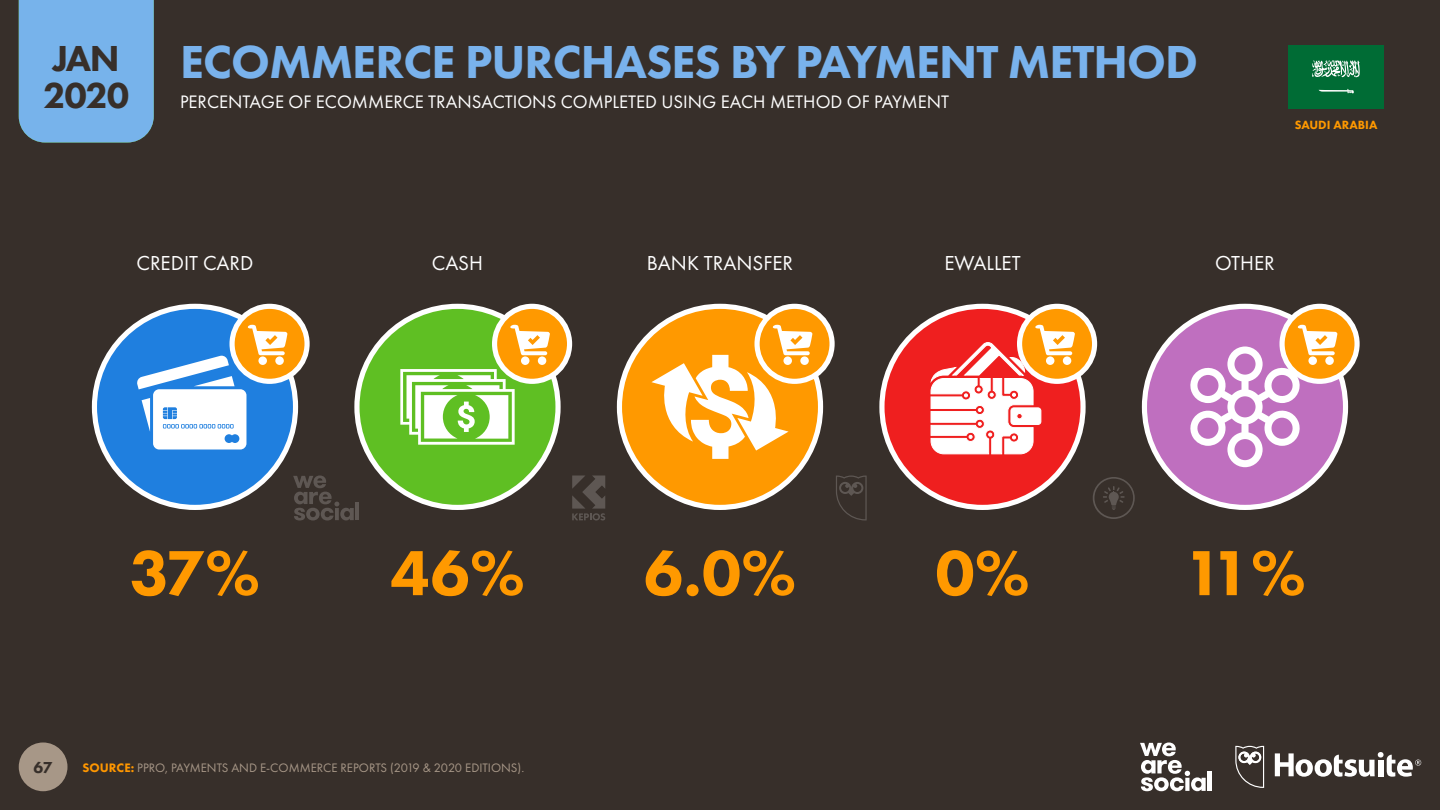
<style>
.page{position:relative;width:1440px;height:810px;background:#372f2a}
.page>*{position:absolute;margin:0;border:0;box-sizing:border-box;transform-origin:0 0}
.t1{font:800 66px "Futura PT";color:#f90}
.t2{font:800 48px "Futura PT";letter-spacing:-.02em;color:#79b2ec}
.t3{font:800 37.5px/37.5px "Futura PT";letter-spacing:-.035em;color:#372f2a}
.t4{font:21px "Futura PT";color:#fff}
.t5{font:18.75px "Futura PT";color:#fff}
.t6{font:800 16.5px "Futura PT";color:#372f2a}
.t7{font:12.75px "Futura PT";color:#a79787}
.t8{font:800 12.38px "Futura PT";color:#f90}
.s1{font-weight:800;color:#ff9700}
</style>
<div class="page">
<div style="left:19px;top:742px;width:49px;height:49px;background:#a79787;border-radius:50%"></div>
<svg style="left:1275px;top:752px;width:146px;height:25px"></svg>
<svg style="left:1235px;top:746px;width:29px;height:42px"></svg>
<svg style="left:1140px;top:743px;width:66px;height:48px"></svg>
<hr style="left:1208px;top:772px;width:4px;height:19px;background:#fff">
<div style="left:19px;top:0;width:135px;height:142px;background:#77b3eb"></div>
<div style="left:1144px;top:306px;width:202px;height:201px;background:#bf6fbf;border-radius:50%"></div>
<div style="left:1142px;top:304px;width:206px;height:206px;border:5px solid #fff;border-radius:50%"></div>
<div style="left:882px;top:306px;width:201px;height:201px;background:#ef1f1f;border-radius:50%"></div>
<div style="left:879px;top:304px;width:207px;height:206px;border:5px solid #fff;border-radius:50%"></div>
<div style="left:619px;top:306px;width:202px;height:201px;background:#f90;border-radius:50%"></div>
<div style="left:617px;top:304px;width:206px;height:206px;border:5px solid #fff;border-radius:50%"></div>
<div style="left:357px;top:306px;width:201px;height:201px;background:#5fbf23;border-radius:50%"></div>
<svg style="left:400px;top:369px;width:115px;height:76px"></svg>
<div style="left:354px;top:304px;width:207px;height:206px;border:5px solid #fff;border-radius:50%"></div>
<div style="left:94px;top:306px;width:202px;height:201px;background:#1f7fdf;border-radius:50%"></div>
<div style="left:92px;top:304px;width:206px;height:206px;border:5px solid #fff;border-radius:50%"></div>
<svg style="left:1282px;top:306px;width:75px;height:75px;background:#ffa725"></svg>
<svg style="left:1188px;top:325px;width:149px;height:142px"></svg>
<div style="left:1280px;top:304px;width:80px;height:80px;border:5px solid #fff;border-radius:50%"></div>
<svg style="left:1020px;top:306px;width:75px;height:75px;background:#ffa826"></svg>
<svg style="left:931px;top:325px;width:144px;height:129px"></svg>
<div style="left:1017px;top:304px;width:80px;height:80px;border:5px solid #fff;border-radius:50%"></div>
<svg style="left:757px;top:306px;width:75px;height:75px;background:#ffa725"></svg>
<svg style="left:651px;top:325px;width:161px;height:134px"></svg>
<div style="left:754px;top:304px;width:81px;height:80px;border:5px solid #fff;border-radius:50%"></div>
<svg style="left:495px;top:306px;width:75px;height:75px;background:#ffa51f"></svg>
<div style="left:521px;top:356px;width:8px;height:9px;background:#fff;border-radius:50%"></div>
<div style="left:538px;top:356px;width:8px;height:9px;background:#fff;border-radius:50%"></div>
<svg style="left:508px;top:325px;width:42px;height:30px"></svg>
<div style="left:492px;top:304px;width:80px;height:80px;border:5px solid #fff;border-radius:50%"></div>
<svg style="left:232px;top:306px;width:75px;height:75px;background:#ffa725"></svg>
<svg style="left:136px;top:325px;width:151px;height:125px"></svg>
<div style="left:230px;top:304px;width:80px;height:80px;border:5px solid #fff;border-radius:50%"></div>
<div style="left:1288px;top:45px;width:96px;height:64px;background:#006c35"></div>
<svg style="left:1312px;top:60px;width:48px;height:33px"></svg>
<svg style="left:1093px;top:477px;width:42px;height:42px"></svg>
<svg style="left:836px;top:476px;width:31px;height:44px"></svg>
<svg style="left:572px;top:476px;width:33px;height:44px"></svg>
<svg style="left:293px;top:476px;width:61px;height:44px"></svg>
<hr style="left:356px;top:503px;width:3px;height:17px;background:#fff">
<h3 class="t3" style="left:43px;top:39px;width:87px">JAN<br>2020</h3>
<h2 class="t2" style="left:180px;top:32px;width:1020px">ECOMMERCE PURCHASES BY PAYMENT METHOD</h2>
<p class="t5" style="left:180px;top:91px;width:771px">PERCENTAGE OF ECOMMERCE TRANSACTIONS COMPLETED USING EACH METHOD OF PAYMENT</p>
<p class="t8" style="left:1295px;top:117px;width:84px">SAUDI ARABIA</p>
<p class="t4" style="left:137px;top:251px;width:118px">CREDIT CARD</p>
<p class="t4" style="left:432px;top:251px;width:53px">CASH</p>
<p class="t4" style="left:647px;top:251px;width:148px">BANK TRANSFER</p>
<p class="t4" style="left:944px;top:251px;width:78px">EWALLET</p>
<p class="t4" style="left:1215px;top:251px;width:61px">OTHER</p>
<h1 class="t1" style="left:130px;top:532px;width:131px">37%</h1>
<h1 class="t1" style="left:390px;top:532px;width:136px">46%</h1>
<h1 class="t1" style="left:644px;top:532px;width:154px">6.0%</h1>
<h1 class="t1" style="left:935px;top:532px;width:96px">0%</h1>
<h1 class="t1" style="left:1184px;top:532px;width:123px">11%</h1>
<p class="t6" style="left:33px;top:757px;width:21px">67</p>
<p class="t7" style="left:82px;top:760px;width:443px"><span class="s1">SOURCE:</span> PPRO, PAYMENTS AND E-COMMERCE REPORTS (2019 &amp; 2020 EDITIONS).</p>
</div>
